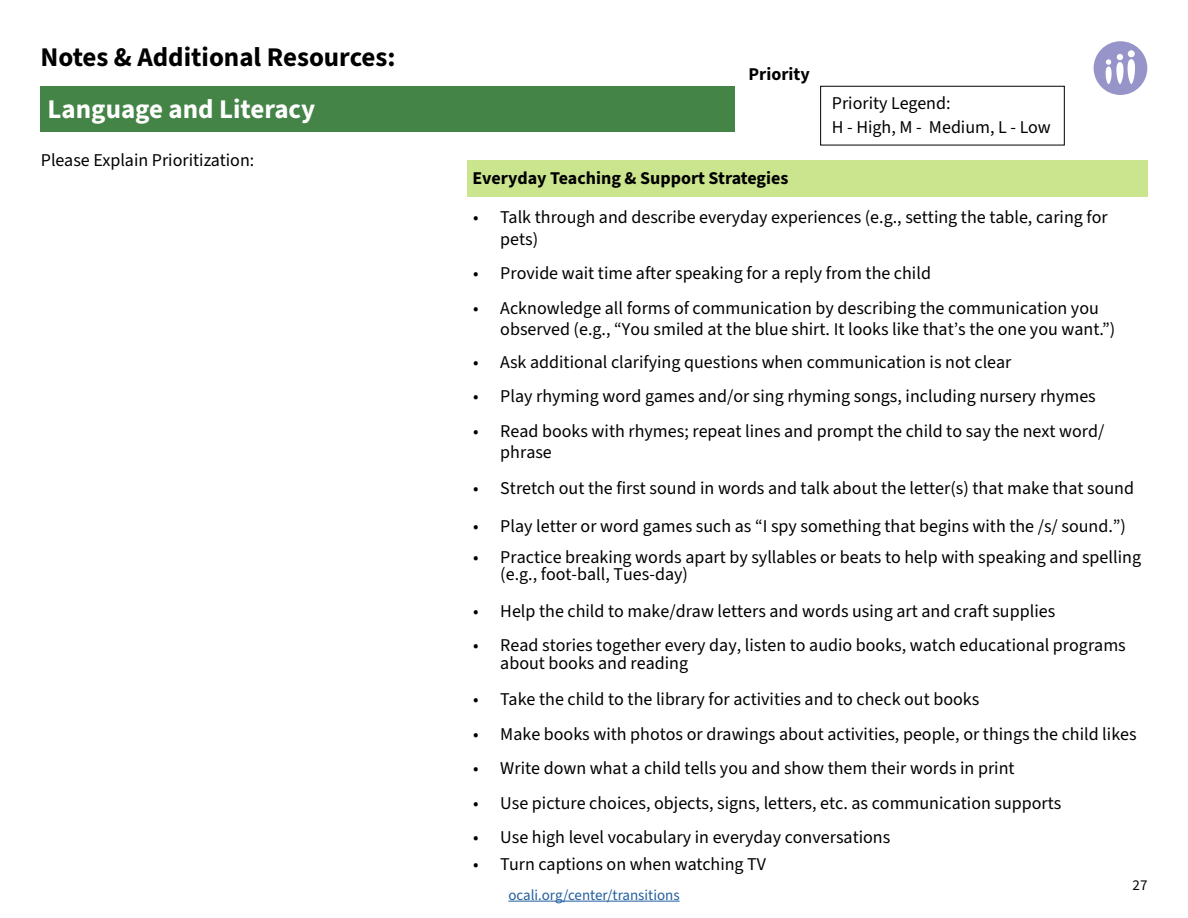
<style>
.page{position:relative;width:1188px;height:918px;background:#fff}
.page>*{position:absolute;margin:0;border:0;box-sizing:border-box;transform-origin:0 0}
.t1{font:700 27px/52.2px "Source Sans 3";color:#000}
.t2{font:18px/21.6px "Source Sans 3";color:#000}
.t3{font:700 18px "Source Sans 3";color:#000}
.t4{font:15px "Source Sans 3";color:#215e9e}
.t5{font:15px "Source Sans 3";color:#000}
.s1{color:#fff}
</style>
<div class="page">
<div style="left:40px;top:86px;width:695px;height:45px;background:#448447"></div>
<div style="left:467px;top:160px;width:681px;height:37px;background:#cbe58e"></div>
<hr style="left:508px;top:901px;width:172px;height:1px;background:#215e9e">
<div style="left:1094px;top:41px;width:53px;height:54px;background:#9694c8;border-radius:50%"></div>
<div style="left:1128px;top:50px;width:7px;height:7px;background:#fff;border-radius:50%"></div>
<svg style="left:1105px;top:54px;width:30px;height:30px"></svg>
<h2 class="t1" style="left:40px;top:31px;width:357px">Notes &amp; Additional Resources:<br><span class="s1">Language and Literacy</span></h2>
<p class="t2" style="left:41px;top:149px;width:215px">Please Explain Prioritization:</p>
<p class="t3" style="left:749px;top:62px;width:63px">Priority</p>
<p class="t2" style="left:832px;top:91px;width:221px;line-height:24px">Priority Legend:<br>H - High, M - Medium, L - Low</p>
<h3 class="t3" style="left:473px;top:167px;width:317px">Everyday Teaching &amp; Support Strategies</h3>
<p class="t2" style="left:500px;top:206px;width:609px;text-indent:-27px">• Talk through and describe everyday experiences (e.g., setting the table, caring for pets)</p>
<p class="t2" style="left:473px;top:263px;width:459px">• Provide wait time after speaking for a reply from the child</p>
<p class="t2" style="left:500px;top:297px;width:616px;text-indent:-27px">• Acknowledge all forms of communication by describing the communication you observed (e.g., “You smiled at the blue shirt. It looks like that’s the one you want.”)</p>
<p class="t2" style="left:473px;top:351px;width:540px">• Ask additional clarifying questions when communication is not clear</p>
<p class="t2" style="left:473px;top:386px;width:624px">• Play rhyming word games and/or sing rhyming songs, including nursery rhymes</p>
<p class="t2" style="left:500px;top:420px;width:606px;text-indent:-27px">• Read books with rhymes; repeat lines and prompt the child to say the next word/ phrase</p>
<p class="t2" style="left:473px;top:477px;width:662px">• Stretch out the first sound in words and talk about the letter(s) that make that sound</p>
<p class="t2" style="left:473px;top:516px;width:654px">• Play letter or word games such as “I spy something that begins with the /s/ sound.”)</p>
<p class="t2" style="left:500px;top:548px;width:642px;line-height:17.4px;text-indent:-27px">• Practice breaking words apart by syllables or beats to help with speaking and spelling (e.g., foot-ball, Tues-day)</p>
<p class="t2" style="left:473px;top:600px;width:583px">• Help the child to make/draw letters and words using art and craft supplies</p>
<p class="t2" style="left:500px;top:636px;width:627px;line-height:17.4px;text-indent:-27px">• Read stories together every day, listen to audio books, watch educational programs about books and reading</p>
<p class="t2" style="left:473px;top:688px;width:508px">• Take the child to the library for activities and to check out books</p>
<p class="t2" style="left:473px;top:723px;width:665px">• Make books with photos or drawings about activities, people, or things the child likes</p>
<p class="t2" style="left:473px;top:757px;width:543px">• Write down what a child tells you and show them their words in print</p>
<p class="t2" style="left:473px;top:792px;width:590px">• Use picture choices, objects, signs, letters, etc. as communication supports</p>
<p class="t2" style="left:473px;top:826px;width:419px">• Use high level vocabulary in everyday conversations</p>
<p class="t2" style="left:473px;top:853px;width:294px">• Turn captions on when watching TV</p>
<p class="t4" style="left:508px;top:886px;width:173px">ocali.org/center/transitions</p>
<p class="t5" style="left:1133px;top:875px;width:16px">27</p>
</div>
